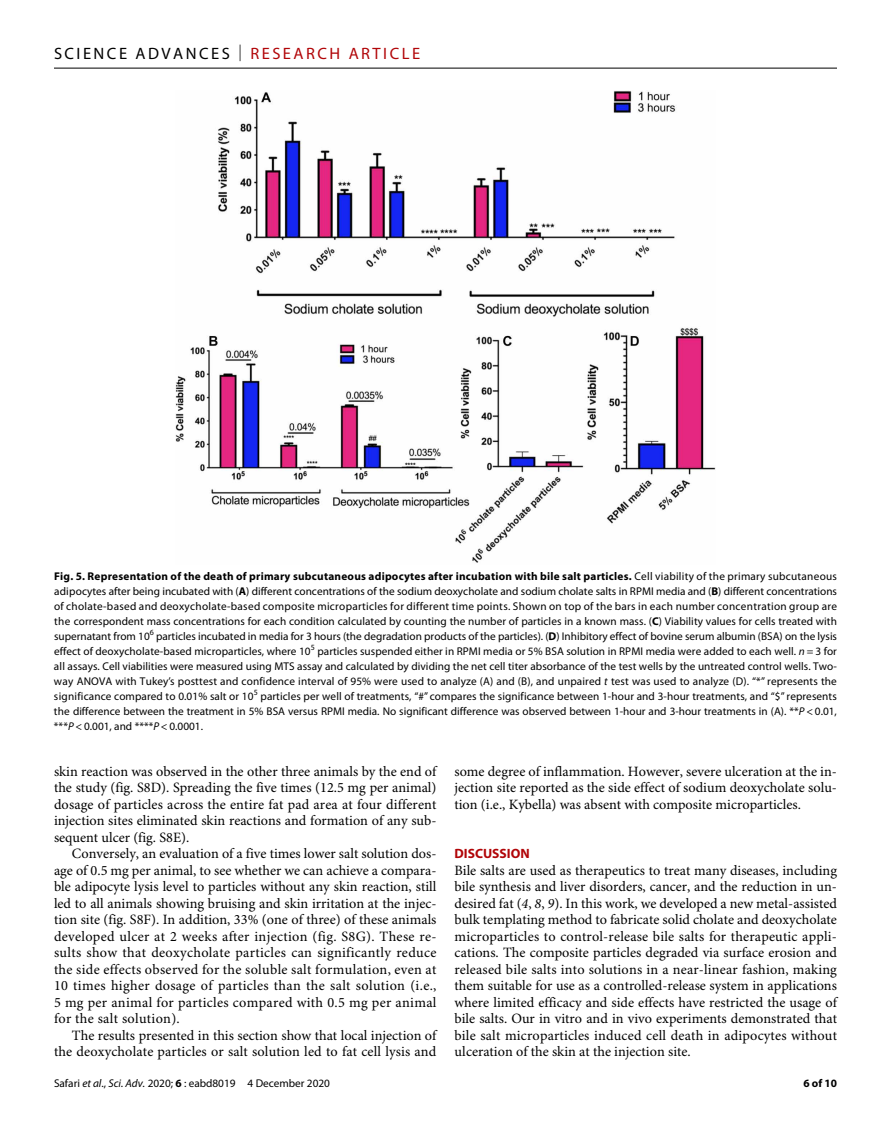
<style>
.page{position:relative;width:891px;height:1134px;background:#fff}
.page>*{position:absolute;margin:0;border:0;box-sizing:border-box;transform-origin:0 0}
.t1{font:16.5px "Myriad Pro";letter-spacing:.15em;color:#000}
.t2{font:14.25px/16.5px "Minion Pro";color:#000;text-align:justify}
.t3{font:700 13.5px "Myriad Pro";color:#b10508}
.t4{font:11.25px/15px "Myriad Pro";color:#000;text-align:justify}
.t5{font:700 11.25px "Myriad Pro";color:#000}
.s1{font-weight:300}
.s2{color:#b10508}
.s3{font-weight:700}
.s4{font-style:italic}
</style>
<div class="page">
<hr style="left:54px;top:68px;width:783px;height:1px;background:#000">
<img style="left:176px;top:90px;width:540px;height:473px">
<p class="t1" style="left:54px;top:40px;width:368px">SCIENCE ADVANCES <span class="s1">|</span> <span class="s2">RESEARCH ARTICLE</span></p>
<p class="t4" style="left:54px;top:569px;width:785px"><span class="s3">Fig. 5. Representation of the death of primary subcutaneous adipocytes after incubation with bile salt particles.</span> Cell viability of the primary subcutaneous adipocytes after being incubated with (<span class="s3">A</span>) different concentrations of the sodium deoxycholate and sodium cholate salts in RPMI media and (<span class="s3">B</span>) different concentrations of cholate-based and deoxycholate-based composite microparticles for different time points. Shown on top of the bars in each number concentration group are the correspondent mass concentrations for each condition calculated by counting the number of particles in a known mass. (<span class="s3">C</span>) Viability values for cells treated with supernatant from 10<sup>6</sup> particles incubated in media for 3 hours (the degradation products of the particles). (<span class="s3">D</span>) Inhibitory effect of bovine serum albumin (BSA) on the lysis effect of deoxycholate-based microparticles, where 10<sup>5</sup> particles suspended either in RPMI media or 5% BSA solution in RPMI media were added to each well. <span class="s4">n</span> = 3 for all assays. Cell viabilities were measured using MTS assay and calculated by dividing the net cell titer absorbance of the test wells by the untreated control wells. Two&shy;way ANOVA with Tukey’s posttest and confidence interval of 95% were used to analyze (A) and (B), and unpaired <span class="s4">t</span> test was used to analyze (D). “*” represents the significance compared to 0.01% salt or 10<sup>5</sup> particles per well of treatments, “#” compares the significance between 1-hour and 3-hour treatments, and “$” represents the difference between the treatment in 5% BSA versus RPMI media. No significant difference was observed between 1-hour and 3-hour treatments in (A). **<span class="s4">P</span> &lt; 0.01, ***<span class="s4">P</span> &lt; 0.001, and ****<span class="s4">P</span> &lt; 0.0001.</p>
<p class="t2" style="left:54px;top:764px;width:384px">skin reaction was observed in the other three animals by the end of the study (fig. S8D). Spreading the five times (12.5 mg per animal) dosage of particles across the entire fat pad area at four different injection sites eliminated skin reactions and formation of any sub&shy;sequent ulcer (fig. S8E).</p>
<p class="t2" style="left:54px;top:847px;width:384px;text-indent:18px">Conversely, an evaluation of a five times lower salt solution dos&shy;age of 0.5 mg per animal, to see whether we can achieve a compara&shy;ble adipocyte lysis level to particles without any skin reaction, still led to all animals showing bruising and skin irritation at the injec&shy;tion site (fig. S8F). In addition, 33% (one of three) of these animals developed ulcer at 2 weeks after injection (fig. S8G). These re&shy;sults show that deoxycholate particles can significantly reduce the side effects observed for the soluble salt formulation, even at 10 times higher dosage of particles than the salt solution (i.e., 5 mg per animal for particles compared with 0.5 mg per animal for the salt solution).</p>
<p class="t2" style="left:54px;top:1028px;width:384px;text-align:right">The results presented in this section show that local injection of the deoxycholate particles or salt solution led to fat cell lysis and</p>
<p class="t4" style="left:54px;top:1076px;width:278px">Safari <span class="s4">et al</span>., <span class="s4">Sci. Adv.</span> 2020; <span class="s3">6</span> : eabd8019 4 December 2020</p>
<p class="t2" style="left:454px;top:764px;width:384px">some degree of inflammation. However, severe ulceration at the in&shy;jection site reported as the side effect of sodium deoxycholate solu&shy;tion (i.e., Kybella) was absent with composite microparticles.</p>
<p class="t3" style="left:454px;top:843px;width:77px">DISCUSSION</p>
<p class="t2" style="left:454px;top:863px;width:384px">Bile salts are used as therapeutics to treat many diseases, including bile synthesis and liver disorders, cancer, and the reduction in un&shy;desired fat (<span class="s4">4</span>, <span class="s4">8</span>, <span class="s4">9</span>). In this work, we developed a new metal-assisted bulk templating method to fabricate solid cholate and deoxycholate microparticles to control-release bile salts for therapeutic appli&shy;cations. The composite particles degraded via surface erosion and released bile salts into solutions in a near-linear fashion, making them suitable for use as a controlled-release system in applications where limited efficacy and side effects have restricted the usage of bile salts. Our in vitro and in vivo experiments demonstrated that bile salt microparticles induced cell death in adipocytes without ulceration of the skin at the injection site.</p>
<p class="t5" style="left:803px;top:1074px;width:35px">6 of 10</p>
</div>
